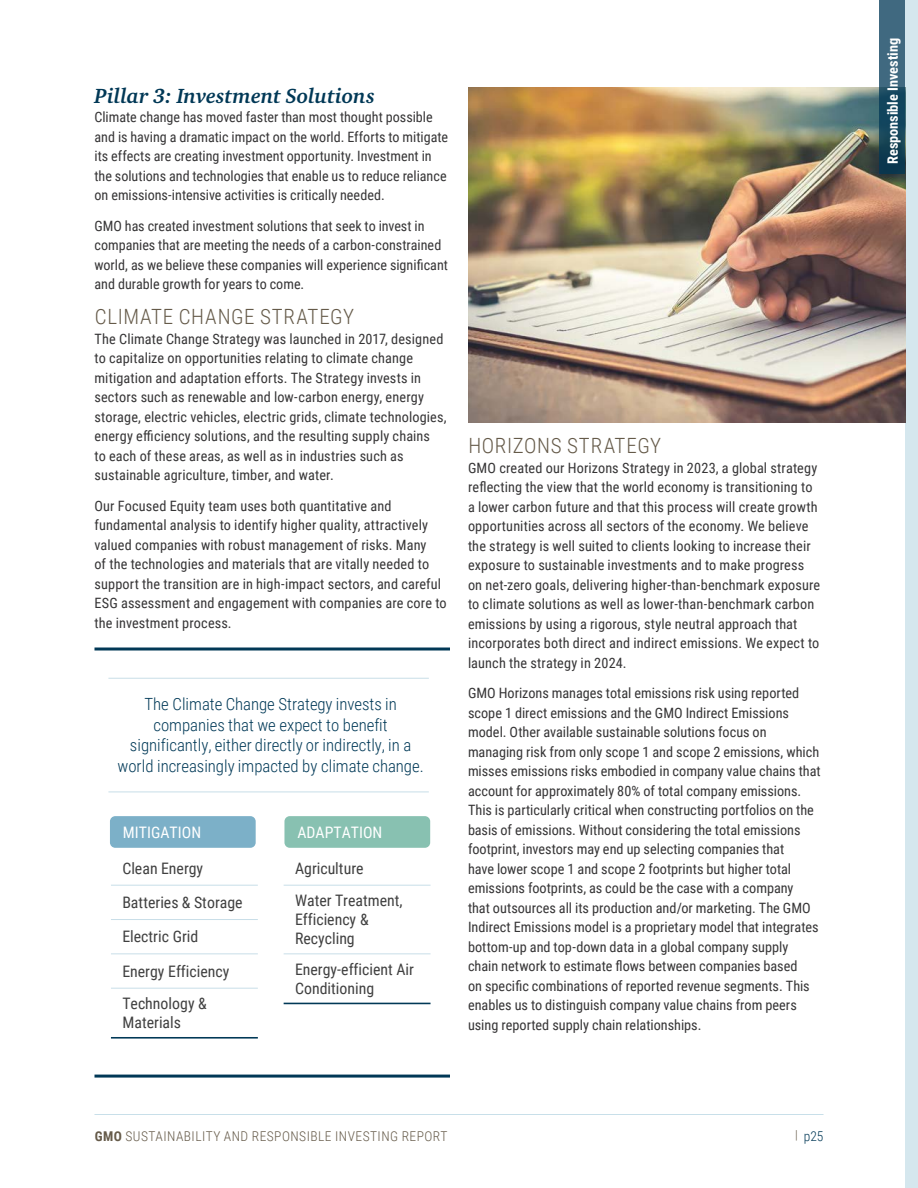
<style>
.page{position:relative;width:918px;height:1188px;background:#fff}
.page>*{position:absolute;margin:0;border:0;box-sizing:border-box;transform-origin:0 0}
.t1{font:300 21px "Roboto Condensed";letter-spacing:.03em;color:#655a49}
.t2{font:italic 700 21px "Charter ITC Std";color:#013856}
.t3{font:300 16.8px/20.7px "Roboto Condensed";color:#013957;text-align:center}
.t4{font:15.9px/34.3px "Roboto Condensed";color:#404040}
.t5{font:15.9px "Roboto Condensed";color:#fff}
.Body_copy{font:14.25px/19.5px "Roboto Condensed";letter-spacing:.005em;color:#363536}
.Sidebar{font:700 14.25px "Roboto Condensed";color:#fff}
.t6{font:300 13.5px "Roboto Condensed";letter-spacing:.035em;color:#655a49}
.t7{font:300 13.5px "Roboto Condensed";color:#013856}
.s1{font-weight:700}
.s2{font-size:12.3px;color:#655a49}
</style>
<div class="page">
<hr style="left:94px;top:1114px;width:730px;height:1px;background:#c8dfe9">
<div style="left:905px;top:0;width:13px;height:1188px;background:#d5e7ee"></div>
<img style="left:468px;top:87px;width:437px;height:335px">
<hr style="left:94px;top:648px;width:356px;height:3px;background:#013856">
<hr style="left:94px;top:1075px;width:356px;height:3px;background:#013856">
<div style="left:110px;top:816px;width:146px;height:32px;background:#7cb0c8;border-radius:5px"></div>
<div style="left:284px;top:816px;width:146px;height:32px;background:#88c1b1;border-radius:5px"></div>
<hr style="left:111px;top:885px;width:147px;height:1px;background:#c8dee8">
<hr style="left:111px;top:919px;width:147px;height:1px;background:#c8dee8">
<hr style="left:111px;top:953px;width:147px;height:1px;background:#c8dee8">
<hr style="left:111px;top:988px;width:147px;height:1px;background:#c8dee8">
<hr style="left:111px;top:1037px;width:147px;height:2px;background:#013957">
<hr style="left:284px;top:885px;width:147px;height:1px;background:#c8dee8">
<hr style="left:284px;top:953px;width:147px;height:1px;background:#c8dee8">
<hr style="left:284px;top:1003px;width:147px;height:1px;background:#013957">
<hr style="left:108px;top:678px;width:321px;height:1px;background:#c8dee8">
<hr style="left:108px;top:792px;width:321px;height:1px;background:#c8dee8">
<svg style="left:880px;top:0;width:25px;height:174px;background:#28556c"></svg>
<h2 class="t2" style="left:94px;top:83px;width:282px">Pillar 3: Investment Solutions</h2>
<p class="Body_copy" style="left:94px;top:107px;width:355px">Climate change has moved faster than most thought possible and is having a dramatic impact on the world. Efforts to mitigate its effects are creating investment opportunity. Investment in the solutions and technologies that enable us to reduce reliance on emissions-intensive activities is critically needed.</p>
<p class="Body_copy" style="left:94px;top:215px;width:355px">GMO has created investment solutions that seek to invest in companies that are meeting the needs of a carbon-constrained world, as we believe these companies will experience significant and durable growth for years to come.</p>
<h3 class="t1" style="left:95px;top:302px;width:261px">CLIMATE CHANGE STRATEGY</h3>
<p class="Body_copy" style="left:94px;top:329px;width:354px">The Climate Change Strategy was launched in 2017, designed to capitalize on opportunities relating to climate change mitigation and adaptation efforts. The Strategy invests in sectors such as renewable and low-carbon energy, energy storage, electric vehicles, electric grids, climate technologies, energy efficiency solutions, and the resulting supply chains<br>to each of these areas, as well as in industries such as sustainable agriculture, timber, and water.</p>
<p class="Body_copy" style="left:94px;top:495px;width:354px">Our Focused Equity team uses both quantitative and fundamental analysis to identify higher quality, attractively valued companies with robust management of risks. Many<br>of the technologies and materials that are vitally needed to support the transition are in high-impact sectors, and careful ESG assessment and engagement with companies are core to the investment process.</p>
<p class="t3" style="left:118px;top:693px;width:308px">The Climate Change Strategy invests in companies that we expect to benefit significantly, either directly or indirectly, in a world increasingly impacted by climate change.</p>
<p class="t5" style="left:123px;top:821px;width:80px">MITIGATION</p>
<p class="t5" style="left:297px;top:821px;width:86px">ADAPTATION</p>
<p class="t4" style="left:122px;top:850px;width:122px">Clean Energy<br>Batteries &amp; Storage<br>Electric Grid<br>Energy Efficiency</p>
<p class="t4" style="left:122px;top:993px;width:86px;line-height:19px">Technology &amp;<br>Materials</p>
<p class="t4" style="left:295px;top:851px;width:109px;line-height:32.4px">Agriculture<br>Water Treatment,</p>
<p class="t4" style="left:295px;top:909px;width:75px;line-height:19px">Efficiency &amp;<br>Recycling</p>
<p class="t4" style="left:295px;top:959px;width:120px;line-height:19px">Energy-efficient Air<br>Conditioning</p>
<h3 class="t1" style="left:468px;top:431px;width:194px">HORIZONS STRATEGY</h3>
<p class="Body_copy" style="left:468px;top:458px;width:354px">GMO created our Horizons Strategy in 2023, a global strategy reflecting the view that the world economy is transitioning to a lower carbon future and that this process will create growth opportunities across all sectors of the economy. We believe the strategy is well suited to clients looking to increase their exposure to sustainable investments and to make progress on net-zero goals, delivering higher-than-benchmark exposure to climate solutions as well as lower-than-benchmark carbon emissions by using a rigorous, style neutral approach that incorporates both direct and indirect emissions. We expect to launch the strategy in 2024.</p>
<p class="Body_copy" style="left:468px;top:683px;width:354px">GMO Horizons manages total emissions risk using reported scope 1 direct emissions and the GMO Indirect Emissions model. Other available sustainable solutions focus on managing risk from only scope 1 and scope 2 emissions, which misses emissions risks embodied in company value chains that account for approximately 80% of total company emissions.<br>This is particularly critical when constructing portfolios on the basis of emissions. Without considering the total emissions footprint, investors may end up selecting companies that<br>have lower scope 1 and scope 2 footprints but higher total emissions footprints, as could be the case with a company<br>that outsources all its production and/or marketing. The GMO Indirect Emissions model is a proprietary model that integrates bottom-up and top-down data in a global company supply chain network to estimate flows between companies based<br>on specific combinations of reported revenue segments. This enables us to distinguish company value chains from peers using reported supply chain relationships.</p>
<p class="t6" style="left:95px;top:1127px;width:354px"><span class="s1">GMO</span> SUSTAINABILITY AND RESPONSIBLE INVESTING REPORT</p>
<p class="t7" style="left:795px;top:1127px;width:30px"><span class="s2">|</span> p25</p>
<p class="Sidebar" style="left:883px;top:164px;width:127px;rotate:-90deg">Responsible Investing</p>
</div>
